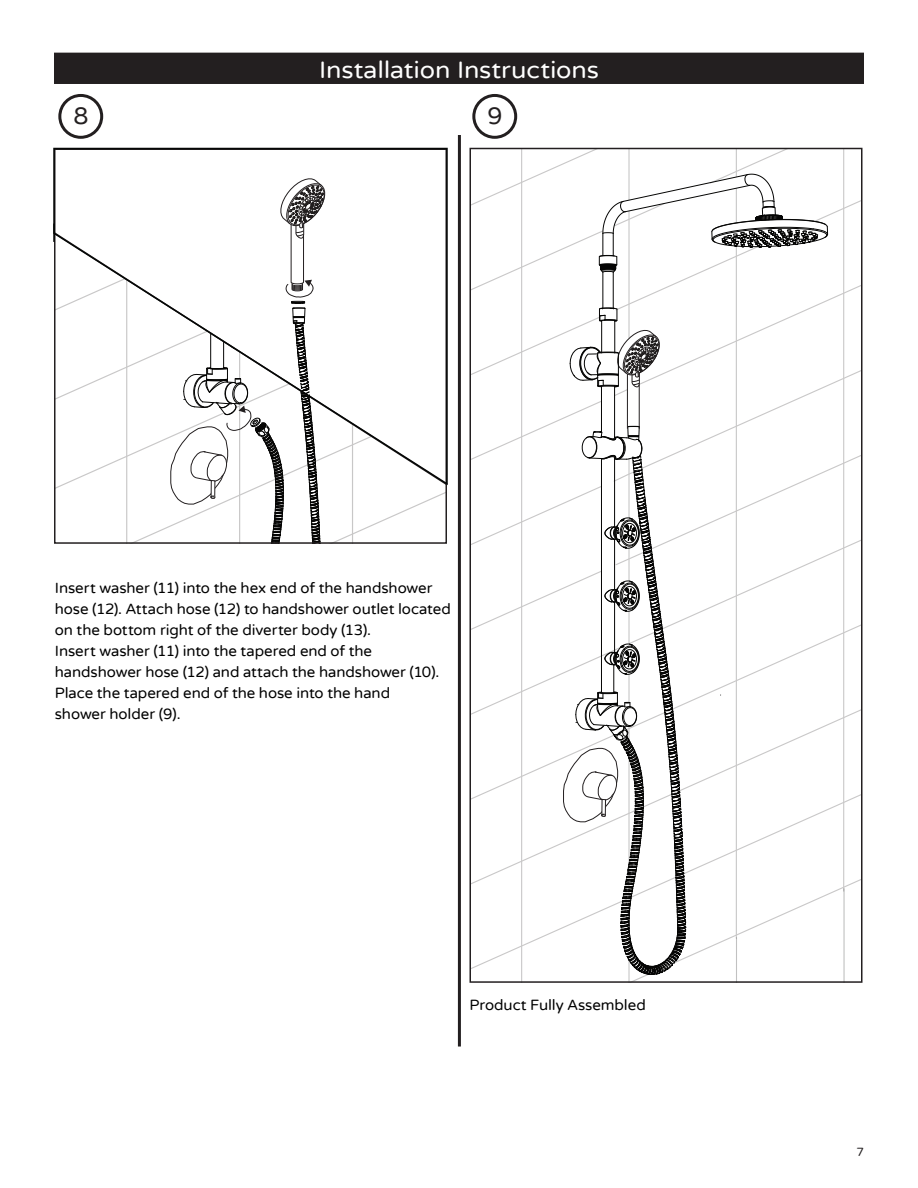
<style>
.page{position:relative;width:918px;height:1188px;background:#fff}
.page>*{position:absolute;margin:0;border:0;box-sizing:border-box;transform-origin:0 0}
.Header_BAR{font:24px "Varela Round";letter-spacing:-.005em;color:#fff;scale:1.05 1}
.Sub_Italic_Gray{font:24px "Varela Round";color:#231f20}
.Sub_Italic_Gray-2{font:15px/21px "Varela Round";letter-spacing:-.005em;color:#000}
.t1{font:12px "Varela Round";color:#231f20}
</style>
<div class="page">
<hr style="left:521px;top:148px;width:1px;height:834px;background:#231f20">
<hr style="left:628px;top:726px;width:2px;height:256px;background:#231f20">
<svg style="left:473px;top:151px;width:386px;height:824px"></svg>
<div style="left:470px;top:148px;width:392px;height:835px;border:2px solid #231f20"></div>
<div style="left:58px;top:94px;width:45px;height:45px;border:3px solid #231f20;border-radius:50%"></div>
<div style="left:472px;top:94px;width:45px;height:45px;border:3px solid #231f20;border-radius:50%"></div>
<div style="left:54px;top:53px;width:810px;height:31px;background:#231f20"></div>
<hr style="left:458px;top:135px;width:3px;height:912px;background:#231f20">
<svg style="left:53px;top:149px;width:393px;height:395px"></svg>
<hr style="left:736px;top:937px;width:1px;height:46px;background:#050706">
<hr style="left:843px;top:888px;width:2px;height:95px;background:#050706">
<p class="Header_BAR" style="left:319px;top:56px;width:268px">Installation Instructions</p>
<p class="Sub_Italic_Gray" style="left:73px;top:102px;width:17px">8</p>
<p class="Sub_Italic_Gray" style="left:487px;top:102px;width:17px">9</p>
<p class="Sub_Italic_Gray-2" style="left:55px;top:578px;width:397px">Insert washer (11) into the hex end of the handshower hose (12). Attach hose (12) to handshower outlet located on the bottom right of the diverter body (13).<br>Insert washer (11) into the tapered end of the handshower hose (12) and attach the handshower (10).<br>Place the tapered end of the hose into the hand<br>shower holder (9).</p>
<p class="Sub_Italic_Gray-2" style="left:470px;top:995px;width:178px">Product Fully Assembled</p>
<p class="t1" style="left:856px;top:1144px;width:9px">7</p>
</div>
